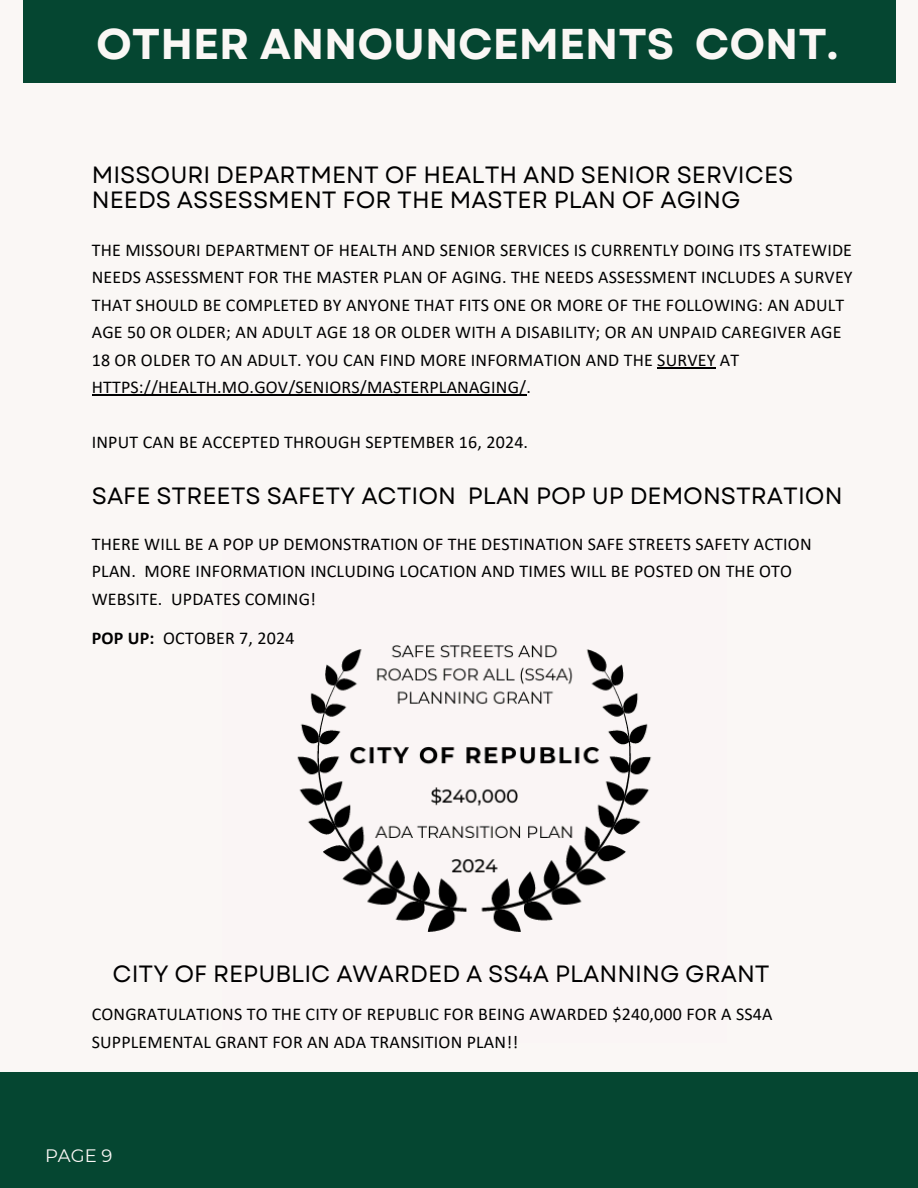
<style>
.page{position:relative;width:918px;height:1188px;background:#faf7f5}
.page>*{position:absolute;margin:0;border:0;box-sizing:border-box;transform-origin:0 0}
.t1{font:700 43.05px "Garet";color:#faf7f5}
.t2{font:23.55px/24.8px "Garet";color:#000}
.t3{font:18px/27.5px "Calibri";letter-spacing:.01em;color:#000}
.t4{font:18px "Montserrat";color:#faf7f5}
.s1{font-weight:700}
</style>
<div class="page">
<div style="left:23px;top:0;width:872px;height:83px;background:#054631"></div>
<img style="left:297px;top:645px;width:355px;height:287px">
<div style="left:0;top:1072px;width:918px;height:116px;background:#054631"></div>
<hr style="left:657px;top:367px;width:59px;height:1px;background:#000">
<hr style="left:92px;top:395px;width:434px;height:1px;background:#000">
<p class="t1" style="left:96px;top:12px;width:744px">OTHER ANNOUNCEMENTS CONT.</p>
<h2 class="t2" style="left:92px;top:163px;width:703px">MISSOURI DEPARTMENT OF HEALTH AND SENIOR SERVICES<br>NEEDS ASSESSMENT FOR THE MASTER PLAN OF AGING</h2>
<h2 class="t3" style="left:92px;top:238px;width:762px">THE MISSOURI DEPARTMENT OF HEALTH AND SENIOR SERVICES IS CURRENTLY DOING ITS STATEWIDE NEEDS ASSESSMENT FOR THE MASTER PLAN OF AGING. THE NEEDS ASSESSMENT INCLUDES A SURVEY THAT SHOULD BE COMPLETED BY ANYONE THAT FITS ONE OR MORE OF THE FOLLOWING: AN ADULT AGE 50 OR OLDER; AN ADULT AGE 18 OR OLDER WITH A DISABILITY; OR AN UNPAID CAREGIVER AGE 18 OR OLDER TO AN ADULT. YOU CAN FIND MORE INFORMATION AND THE SURVEY AT HTTPS://HEALTH.MO.GOV/SENIORS/MASTERPLANAGING/.</h2>
<p class="t3" style="left:92px;top:430px;width:438px">INPUT CAN BE ACCEPTED THROUGH SEPTEMBER 16, 2024.</p>
<p class="t2" style="left:92px;top:484px;width:752px">SAFE STREETS SAFETY ACTION PLAN POP UP DEMONSTRATION</p>
<p class="t3" style="left:92px;top:532px;width:721px">THERE WILL BE A POP UP DEMONSTRATION OF THE DESTINATION SAFE STREETS SAFETY ACTION<br>PLAN. MORE INFORMATION INCLUDING LOCATION AND TIMES WILL BE POSTED ON THE OTO<br>WEBSITE. UPDATES COMING!</p>
<p class="t3" style="left:92px;top:625px;width:204px"><span class="s1">POP UP:</span> OCTOBER 7, 2024</p>
<h2 class="t2" style="left:112px;top:962px;width:659px">CITY OF REPUBLIC AWARDED A SS4A PLANNING GRANT</h2>
<p class="t3" style="left:92px;top:1002px;width:682px">CONGRATULATIONS TO THE CITY OF REPUBLIC FOR BEING AWARDED $240,000 FOR A SS4A<br>SUPPLEMENTAL GRANT FOR AN ADA TRANSITION PLAN!!</p>
<p class="t4" style="left:45px;top:1145px;width:69px">PAGE 9</p>
</div>
